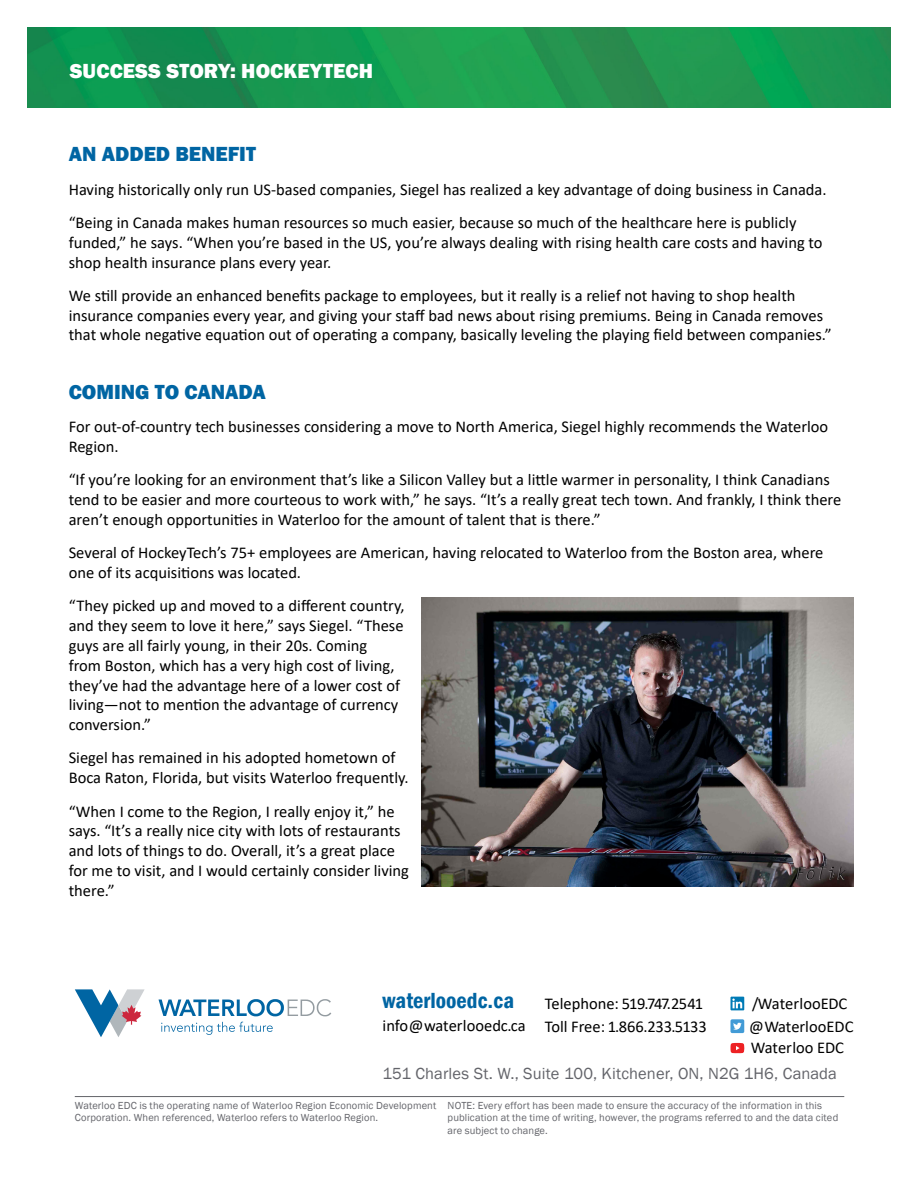
<style>
.page{position:relative;width:918px;height:1188px;background:#fff}
.page>*{position:absolute;margin:0;border:0;box-sizing:border-box;transform-origin:0 0}
.t1{font:600 condensed 22.5px "Franklin Gothic";color:#0065a3}
.t2{font:800 21px "Franklin Gothic";color:#0065a3}
.t3{font:800 21px "Franklin Gothic";letter-spacing:.005em;color:#fff}
.t4{font:16.5px/19.8px "Calibri";color:#000}
.t5{font:16.5px "Franklin Gothic";letter-spacing:.005em;color:#63646a}
.t6{font:10.5px/12.8px "Franklin Gothic";letter-spacing:.015em;color:#63646a}
</style>
<div class="page">
<img style="left:27px;top:27px;width:864px;height:81px">
<div style="left:730px;top:1019px;width:14px;height:14px;background:#429bd6;border-radius:2px"></div>
<svg style="left:733px;top:1023px;width:9px;height:7px"></svg>
<svg style="left:730px;top:997px;width:14px;height:13px"></svg>
<svg style="left:732px;top:999px;width:10px;height:9px"></svg>
<svg style="left:159px;top:999px;width:172px;height:17px"></svg>
<svg style="left:161px;top:1022px;width:112px;height:13px"></svg>
<svg style="left:75px;top:989px;width:70px;height:48px"></svg>
<hr style="left:75px;top:1096px;width:769px;height:1px;background:#63646a">
<svg style="left:730px;top:1043px;width:14px;height:10px"></svg>
<img style="left:422px;top:597px;width:431px;height:289px">
<p class="t3" style="left:70px;top:58px;width:305px">SUCCESS STORY: HOCKEYTECH</p>
<p class="t2" style="left:69px;top:141px;width:189px">AN ADDED BENEFIT</p>
<p class="t4" style="left:69px;top:172px;width:759px;line-height:33.3px">Having historically only run US-based companies, Siegel has realized a key advantage of doing business in Canada. “Being in Canada makes human resources so much easier, because so much of the healthcare here is publicly</p>
<p class="t4" style="left:69px;top:232px;width:755px">funded,” he says. “When you’re based in the US, you’re always dealing with rising health care costs and having to shop health insurance plans every year.</p>
<p class="t4" style="left:69px;top:285px;width:765px">We still provide an enhanced benefits package to employees, but it really is a relief not having to shop health insurance companies every year, and giving your staff bad news about rising premiums. Being in Canada removes that whole negative equation out of operating a company, basically leveling the playing field between companies.”</p>
<p class="t2" style="left:69px;top:378px;width:199px">COMING TO CANADA</p>
<p class="t4" style="left:69px;top:416px;width:761px">For out-of-country tech businesses considering a move to North America, Siegel highly recommends the Waterloo<br>Region.</p>
<p class="t4" style="left:69px;top:470px;width:774px">“If you’re looking for an environment that’s like a Silicon Valley but a little warmer in personality, I think Canadians tend to be easier and more courteous to work with,” he says. “It’s a really great tech town. And frankly, I think there aren’t enough opportunities in Waterloo for the amount of talent that is there.”</p>
<p class="t4" style="left:69px;top:542px;width:756px">Several of HockeyTech’s 75+ employees are American, having relocated to Waterloo from the Boston area, where one of its acquisitions was located.</p>
<p class="t4" style="left:69px;top:596px;width:337px">“They picked up and moved to a different country, and they seem to love it here,” says Siegel. “These guys are all fairly young, in their 20s. Coming<br>from Boston, which has a very high cost of living, they’ve had the advantage here of a lower cost of living—not to mention the advantage of currency conversion.”</p>
<p class="t4" style="left:69px;top:748px;width:342px">Siegel has remained in his adopted hometown of<br>Boca Raton, Florida, but visits Waterloo frequently.</p>
<p class="t4" style="left:69px;top:801px;width:342px">“When I come to the Region, I really enjoy it,” he says. “It’s a really nice city with lots of restaurants and lots of things to do. Overall, it’s a great place for me to visit, and I would certainly consider living there.”</p>
<h1 class="t1" style="left:383px;top:985px;width:133px">waterlooedc.ca</h1>
<p class="t4" style="left:545px;top:992px;width:164px;line-height:22.6px">Telephone: 519.747.2541<br>Toll Free: 1.866.233.5133</p>
<p class="t4" style="left:383px;top:1015px;width:144px">info@waterlooedc.ca</p>
<p class="t4" style="left:752px;top:993px;width:97px">/WaterlooEDC</p>
<p class="t4" style="left:751px;top:1037px;width:95px">Waterloo EDC</p>
<p class="t4" style="left:749px;top:1016px;width:106px">@WaterlooEDC</p>
<p class="t5" style="left:382px;top:1063px;width:456px">151 Charles St. W., Suite 100, Kitchener, ON, N2G 1H6, Canada</p>
<p class="t6" style="left:75px;top:1099px;width:363px">Waterloo EDC is the operating name of Waterloo Region Economic Development<br>Corporation. When referenced, Waterloo refers to Waterloo Region.</p>
<p class="t6" style="left:448px;top:1099px;width:392px">NOTE: Every effort has been made to ensure the accuracy of the information in this publication at the time of writing, however, the programs referred to and the data cited are subject to change.</p>
</div>
